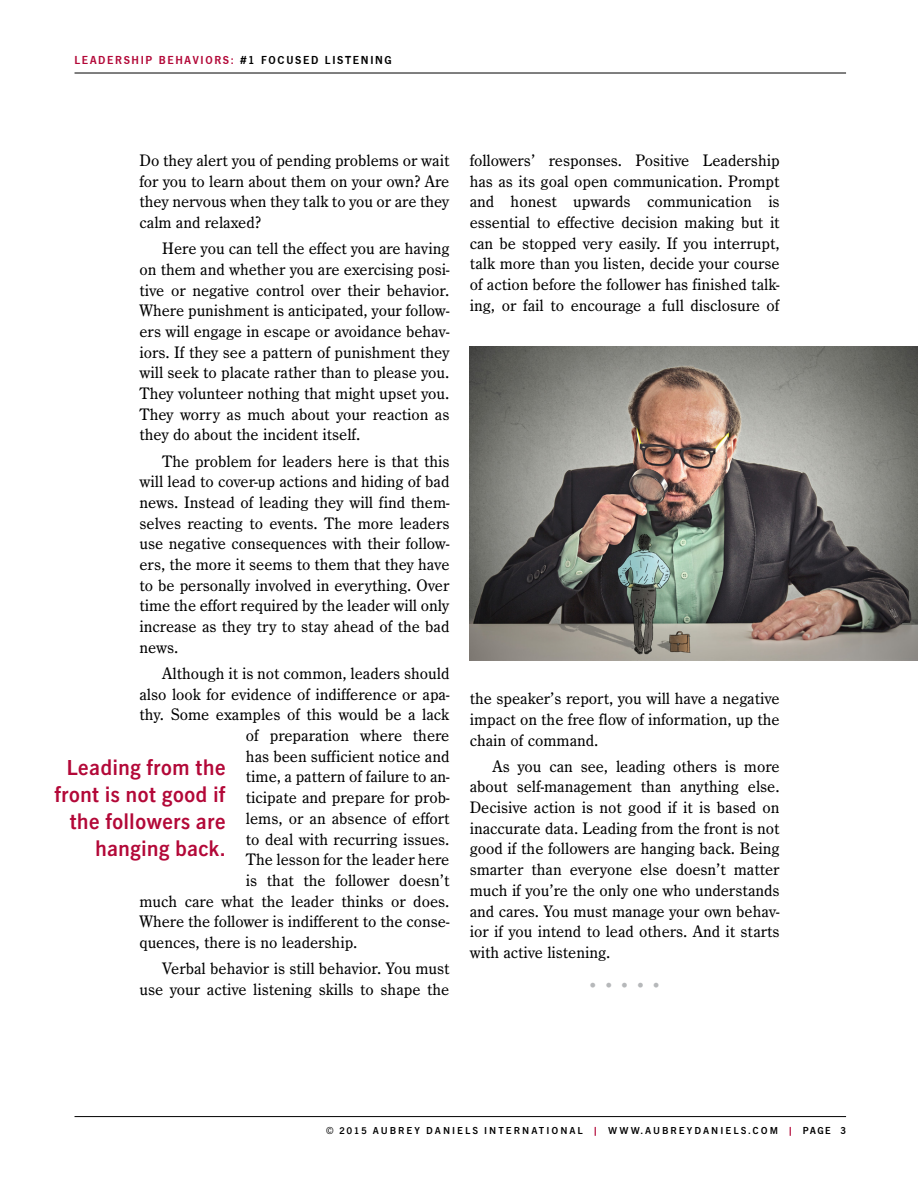
<style>
.page{position:relative;width:918px;height:1188px;background:#fff}
.page>*{position:absolute;margin:0;border:0;box-sizing:border-box;transform-origin:0 0}
.t1{font:500 22.5px/27px "News Gothic Text EF Pro";color:#b30838;text-align:right}
.t2{font:17.25px/20.7px "Century Old Sty EF";color:#000;text-align:justify}
.t3{font:17.25px "Century Old Sty EF";color:#b6b8ba}
.t4{font:12px "News Got Dem";letter-spacing:.14em;color:#b30838}
.t5{font:500 10.5px "News Gothic Text EF Pro";letter-spacing:.19em;color:#000}
.s1{color:#000}
.s2{font-family:"News Got Dem";font-weight:400;color:#b30838}
.s3{font-family:"News Got Dem";font-weight:400}
</style>
<div class="page">
<hr style="left:75px;top:73px;width:771px;height:1px;background:#000">
<hr style="left:75px;top:1116px;width:771px;height:1px;background:#000">
<img style="left:470px;top:347px;width:448px;height:314px">
<p class="t4" style="left:75px;top:53px;width:319px">LEADERSHIP BEHAVIORS: <span class="s1">#1 FOCUSED LISTENING</span></p>
<p class="t2" style="left:140px;top:150px;width:311px">Do they alert you of pending problems or wait for you to learn about them on your own? Are they nervous when they talk to you or are they calm and relaxed?</p>
<p class="t2" style="left:140px;top:238px;width:311px;text-indent:23px">Here you can tell the effect you are having on them and whether you are exercising posi&shy;tive or negative control over their behavior.<br>Where punishment is anticipated, your follow&shy;ers will engage in escape or avoidance behav&shy;iors. If they see a pattern of punishment they will seek to placate rather than to please you.<br>They volunteer nothing that might upset you.<br>They worry as much about your reaction as they do about the incident itself.</p>
<p class="t2" style="left:140px;top:451px;width:311px;text-indent:23px">The problem for leaders here is that this will lead to cover-up actions and hiding of bad news. Instead of leading they will find them&shy;selves reacting to events. The more leaders use negative consequences with their follow&shy;ers, the more it seems to them that they have to be personally involved in everything. Over time the effort required by the leader will only increase as they try to stay ahead of the bad news.</p>
<p class="t2" style="left:162px;top:663px;width:289px">Although it is not common, leaders should</p>
<p class="t2" style="left:140px;top:684px;width:311px">also look for evidence of indifference or apa-</p>
<p class="t2" style="left:140px;top:705px;width:311px">thy. Some examples of this would be a lack</p>
<p class="t2" style="left:246px;top:725px;width:205px">of preparation where there</p>
<p class="t2" style="left:246px;top:746px;width:205px">has been sufficient notice and</p>
<p class="t2" style="left:246px;top:767px;width:205px">time, a pattern of failure to an-</p>
<p class="t2" style="left:246px;top:787px;width:205px">ticipate and prepare for prob-</p>
<p class="t2" style="left:246px;top:808px;width:205px">lems, or an absence of effort</p>
<p class="t2" style="left:246px;top:829px;width:205px">to deal with recurring issues.</p>
<p class="t2" style="left:246px;top:849px;width:205px">The lesson for the leader here</p>
<p class="t2" style="left:246px;top:870px;width:205px">is that the follower doesn’t</p>
<p class="t2" style="left:140px;top:891px;width:311px">much care what the leader thinks or does.</p>
<p class="t2" style="left:140px;top:912px;width:311px">Where the follower is indifferent to the conse-</p>
<p class="t2" style="left:140px;top:932px;width:220px">quences, there is no leadership.</p>
<p class="t2" style="left:140px;top:958px;width:311px;text-align:right">Verbal behavior is still behavior. You must use your active listening skills to shape the</p>
<h1 class="t1" style="left:54px;top:754px;width:173px">Leading from the front is not good if the followers are hanging back.</h1>
<p class="t2" style="left:470px;top:150px;width:311px">followers’ responses. Positive Leadership has as its goal open communication. Prompt and honest upwards communication is essential to effective decision making but it can be stopped very easily. If you interrupt, talk more than you listen, decide your course of action before the follower has finished talk&shy;ing, or fail to encourage a full disclosure of</p>
<p class="t2" style="left:470px;top:688px;width:311px">the speaker’s report, you will have a negative impact on the free flow of information, up the chain of command.</p>
<p class="t2" style="left:470px;top:756px;width:311px;text-indent:23px">As you can see, leading others is more about self-management than anything else.<br>Decisive action is not good if it is based on inaccurate data. Leading from the front is not good if the followers are hanging back. Being smarter than everyone else doesn’t matter much if you’re the only one who understands and cares. You must manage your own behav&shy;ior if you intend to lead others. And it starts with active listening.</p>
<p class="t3" style="left:587px;top:975px;width:76px">• • • • •</p>
<p class="t5" style="left:327px;top:1124px;width:521px">© 2015 AUBREY DANIELS INTERNATIONAL <span class="s2">|</span> WWW.AUBREYDANIELS.COM <span class="s2">|</span> <span class="s3">PAGE 3</span></p>
</div>
